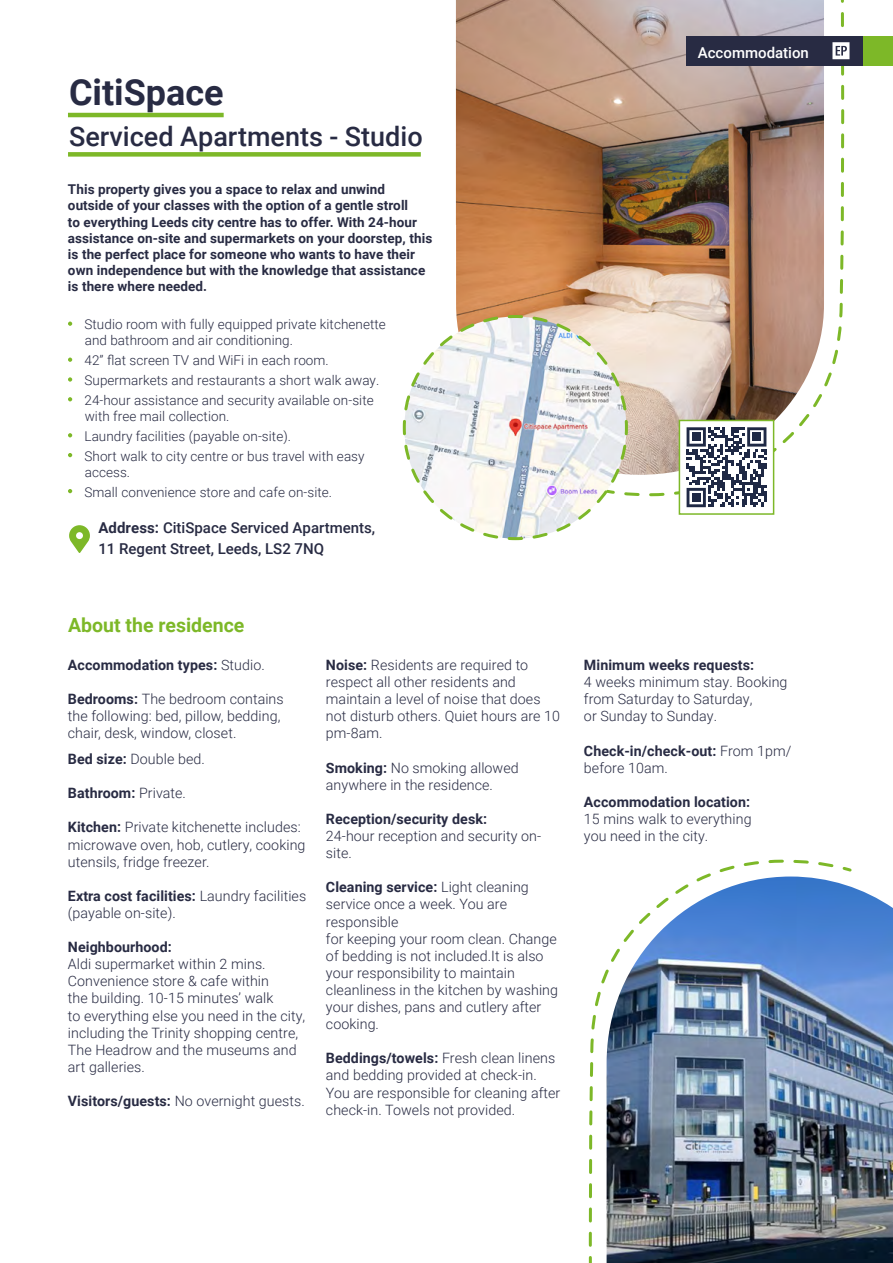
<style>
.page{position:relative;width:893px;height:1263px;background:#fff}
.page>*{position:absolute;margin:0;border:0;box-sizing:border-box;transform-origin:0 0}
.t1{font:700 36px "Roboto";color:#282b43}
.t2{font:500 27px "Roboto";color:#282b43}
.t3{font:700 19.5px "Roboto";color:#7db828}
.t4{font:500 15px/21px "Roboto";color:#282b43}
.t5{font:500 15px "Roboto";color:#fff}
.t6{font:300 14.25px/17.1px "Roboto";letter-spacing:.005em;color:#282b43}
.t7{font:700 14.25px/17.1px "Roboto";letter-spacing:.005em;color:#282b43}
.t8{font:300 13.5px/19.8px "Roboto";letter-spacing:.005em;color:#282b43}
.t9{font:700 13.5px/16.2px "Roboto";letter-spacing:.005em;color:#282b43}
.s1{font-weight:700}
.s2{font-weight:300}
</style>
<div class="page">
<svg style="left:743px;top:859px;width:91px;height:6px"></svg>
<svg style="left:588px;top:865px;width:264px;height:398px"></svg>
<img style="left:456px;top:0;width:368px;height:313px">
<img style="left:607px;top:876px;width:286px;height:387px">
<hr style="left:68px;top:113px;width:156px;height:4px;background:#7db828">
<div style="left:68px;top:152px;width:353px;height:5px;background:#7db828"></div>
<svg style="left:69px;top:525px;width:21px;height:28px"></svg>
<svg style="left:402px;top:313px;width:122px;height:228px"></svg>
<svg style="left:524px;top:301px;width:319px;height:238px"></svg>
<div style="left:692px;top:433px;width:8px;height:8px;background:#1f2945"></div>
<div style="left:753px;top:433px;width:8px;height:8px;background:#1f2945"></div>
<div style="left:692px;top:493px;width:8px;height:9px;background:#1f2945"></div>
<div style="left:679px;top:420px;width:95px;height:95px;border:2px solid #7db828"></div>
<svg style="left:68px;top:322px;width:4px;height:4px"></svg>
<svg style="left:68px;top:358px;width:4px;height:4px"></svg>
<svg style="left:68px;top:377px;width:4px;height:5px"></svg>
<svg style="left:68px;top:397px;width:4px;height:4px"></svg>
<svg style="left:68px;top:433px;width:4px;height:4px"></svg>
<svg style="left:68px;top:453px;width:4px;height:4px"></svg>
<svg style="left:68px;top:489px;width:4px;height:4px"></svg>
<div style="left:687px;top:36px;width:176px;height:30px;background:#282b43"></div>
<div style="left:863px;top:36px;width:30px;height:30px;background:#7db828"></div>
<svg style="left:832px;top:0;width:17px;height:270px"></svg>
<h1 class="t1" style="left:69px;top:67px;width:156px">CitiSpace</h1>
<h2 class="t2" style="left:69px;top:118px;width:355px">Serviced Apartments - Studio</h2>
<p class="t9" style="left:68px;top:181px;width:366px">This property gives you a space to relax and unwind outside of your classes with the option of a gentle stroll<br>to everything Leeds city centre has to offer. With 24-hour assistance on-site and supermarkets on your doorstep, this is the perfect place for someone who wants to have their own independence but with the knowledge that assistance is there where needed.</p>
<p class="t8" style="left:84px;top:316px;width:303px;line-height:16.2px">Studio room with fully equipped private kitchenette and bathroom and air conditioning.</p>
<p class="t8" style="left:84px;top:350px;width:296px">42” flat screen TV and WiFi in each room.<br>Supermarkets and restaurants a short walk away.<br>24-hour assistance and security available on-site</p>
<p class="t8" style="left:84px;top:406px;width:282px">with free mail collection.<br>Laundry facilities (payable on-site).<br>Short walk to city centre or bus travel with easy</p>
<p class="t8" style="left:84px;top:462px;width:249px">access.<br>Small convenience store and cafe on-site.</p>
<p class="t4" style="left:98px;top:516px;width:278px"><span class="s1">Address:</span> CitiSpace Serviced Apartments,<br>11 Regent Street, Leeds, LS2 7NQ</p>
<p class="t5" style="left:698px;top:44px;width:113px">Accommodation</p>
<h3 class="t3" style="left:68px;top:611px;width:178px">About the residence</h3>
<p class="t7" style="left:68px;top:656px;width:198px">Accommodation types: <span class="s2">Studio.</span></p>
<p class="t6" style="left:68px;top:690px;width:217px"><span class="s1">Bedrooms:</span> The bedroom contains the following: bed, pillow, bedding, chair, desk, window, closet.</p>
<p class="t6" style="left:68px;top:750px;width:138px"><span class="s1">Bed size:</span> Double bed.</p>
<p class="t7" style="left:68px;top:784px;width:120px">Bathroom: <span class="s2">Private.</span></p>
<p class="t6" style="left:68px;top:818px;width:239px"><span class="s1">Kitchen:</span> Private kitchenette includes: microwave oven, hob, cutlery, cooking utensils, fridge freezer.</p>
<p class="t6" style="left:68px;top:887px;width:240px"><span class="s1">Extra cost facilities:</span> Laundry facilities (payable on-site).</p>
<p class="t7" style="left:68px;top:938px;width:105px">Neighbourhood:</p>
<p class="t6" style="left:68px;top:955px;width:239px">Aldi supermarket within 2 mins.<br>Convenience store &amp; cafe within<br>the building. 10-15 minutes’ walk<br>to everything else you need in the city, including the Trinity shopping centre,<br>The Headrow and the museums and art galleries.</p>
<p class="t6" style="left:68px;top:1092px;width:238px"><span class="s1">Visitors/guests:</span> No overnight guests.</p>
<p class="t6" style="left:326px;top:656px;width:236px"><span class="s1">Noise:</span> Residents are required to respect all other residents and maintain a level of noise that does not disturb others. Quiet hours are 10 pm-8am.</p>
<p class="t6" style="left:326px;top:758px;width:194px"><span class="s1">Smoking:</span> No smoking allowed anywhere in the residence.</p>
<p class="t7" style="left:326px;top:810px;width:163px">Reception/security desk:</p>
<p class="t6" style="left:326px;top:827px;width:217px">24-hour reception and security on&shy;site.</p>
<p class="t6" style="left:326px;top:878px;width:234px"><span class="s1">Cleaning service:</span> Light cleaning service once a week. You are responsible<br>for keeping your room clean. Change of bedding is not included.It is also your responsibility to maintain cleanliness in the kitchen by washing your dishes, pans and cutlery after cooking.</p>
<p class="t6" style="left:326px;top:1049px;width:236px"><span class="s1">Beddings/towels:</span> Fresh clean linens and bedding provided at check-in.<br>You are responsible for cleaning after check-in. Towels not provided.</p>
<p class="t7" style="left:584px;top:656px;width:172px">Minimum weeks requests:</p>
<p class="t6" style="left:584px;top:673px;width:205px">4 weeks minimum stay. Booking from Saturday to Saturday,<br>or Sunday to Sunday.</p>
<p class="t7" style="left:584px;top:741px;width:209px">Check-in/check-out: <span class="s2">From 1pm/ before 10am.</span></p>
<p class="t7" style="left:584px;top:793px;width:168px">Accommodation location:</p>
<p class="t6" style="left:584px;top:810px;width:169px">15 mins walk to everything you need in the city.</p>
</div>
